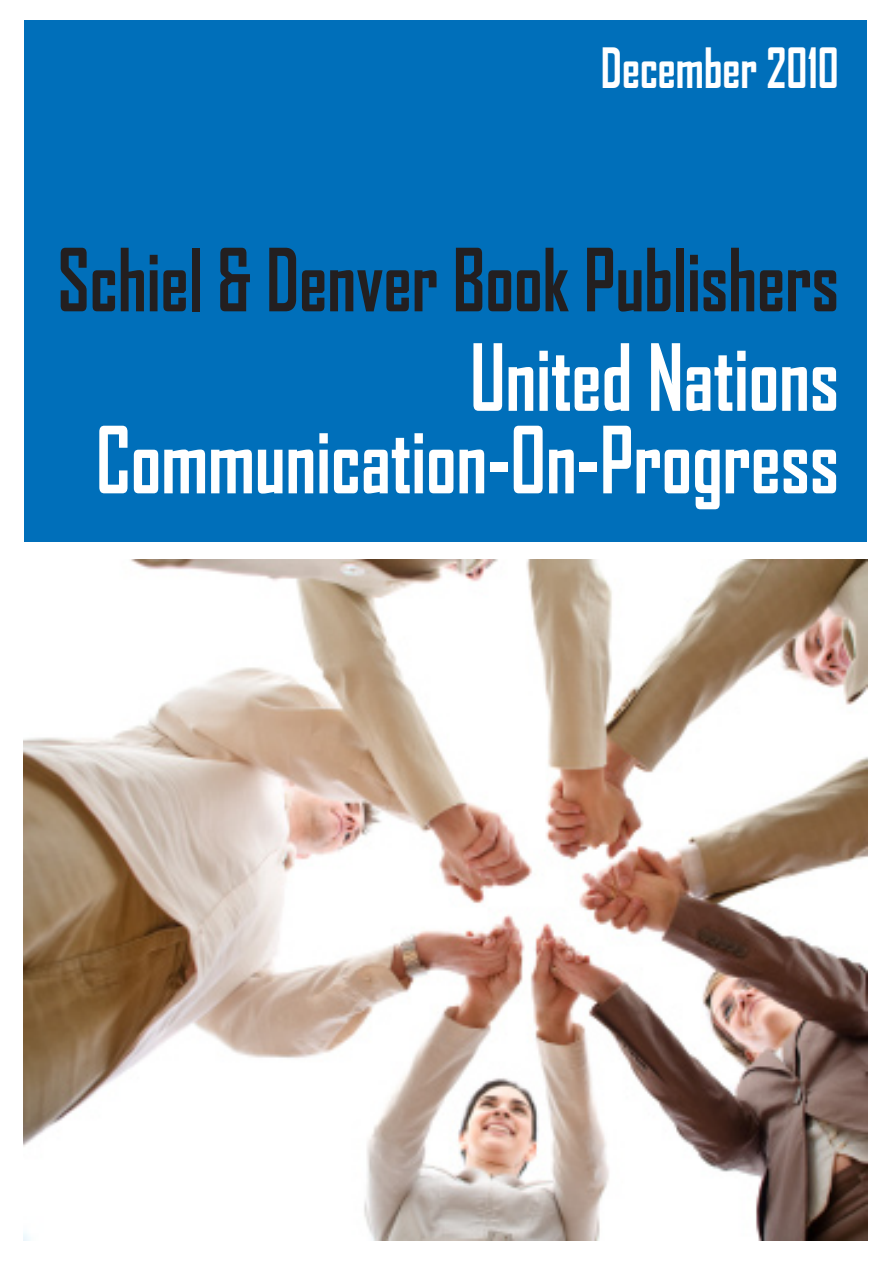
<style>
.page{position:relative;width:893px;height:1263px;background:#fff}
.page>*{position:absolute;margin:0;border:0;box-sizing:border-box;transform-origin:0 0}
.t1{font:700 88.5px "Agency FB";color:#fff;scale:.85 1}
.t2{font:700 83.25px "Agency FB";color:#231f20;scale:.85 1}
.t3{font:700 53.1px "Agency FB";color:#fff;scale:.85 1}
</style>
<div class="page">
<div style="left:24px;top:20px;width:843px;height:522px;background:#006fba"></div>
<img style="left:24px;top:559px;width:843px;height:682px">
<p class="t3" style="left:601px;top:35px;width:282px">December 2010</p>
<p class="t2" style="left:58px;top:228px;width:921px">Schiel &amp; Denver Book Publishers</p>
<p class="t1" style="left:470px;top:323px;width:436px">United Nations</p>
<p class="t1" style="left:96px;top:405px;width:876px">Communication-On-Progress</p>
</div>
